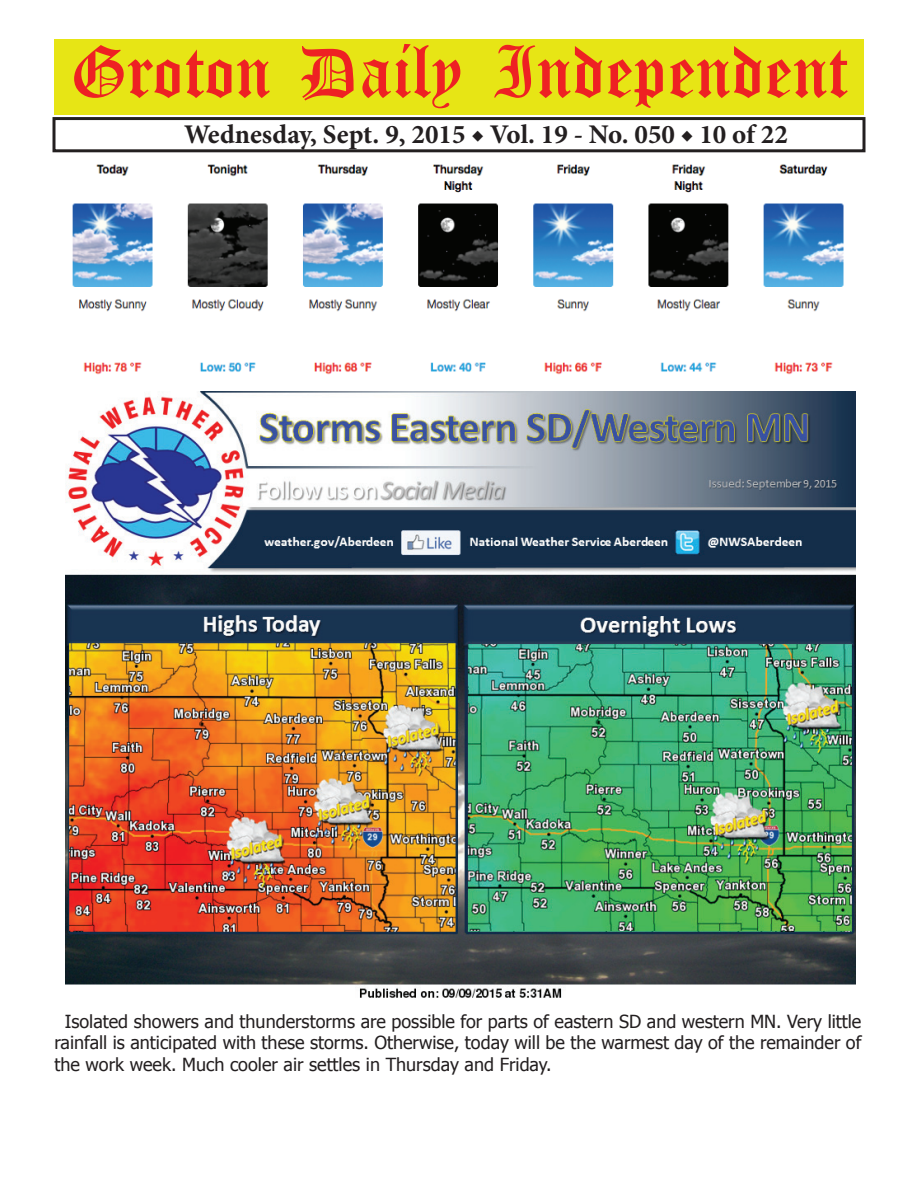
<style>
.page{position:relative;width:918px;height:1188px;background:#fff}
.page>*{position:absolute;margin:0;border:0;box-sizing:border-box;transform-origin:0 0}
.t1{font:54px "Old English Five";color:#ee2123}
.t2{font:700 27px "Minion Pro";color:#231f20}
.t3{font:18px/21.6px "Tahoma";color:#231f20;text-align:justify}
</style>
<div class="page">
<div style="left:52px;top:117px;width:814px;height:35px;border:3px solid #231f20"></div>
<div style="left:54px;top:40px;width:810px;height:75px;background:#e7e515"></div>
<img style="left:72px;top:164px;width:772px;height:211px">
<img style="left:65px;top:391px;width:790px;height:607px">
<h1 class="t1" style="left:70px;top:47px;width:779px">Groton Daily Independent</h1>
<h2 class="t2" style="left:184px;top:116px;width:605px">Wednesday, Sept. 9, 2015 ◆ Vol. 19 - No. 050 ◆ 10 of 22</h2>
<p class="t3" style="left:54px;top:1009px;width:809px;text-indent:10px">Isolated showers and thunderstorms are possible for parts of eastern SD and western MN. Very little rainfall is anticipated with these storms. Otherwise, today will be the warmest day of the remainder of the work week. Much cooler air settles in Thursday and Friday.</p>
</div>
